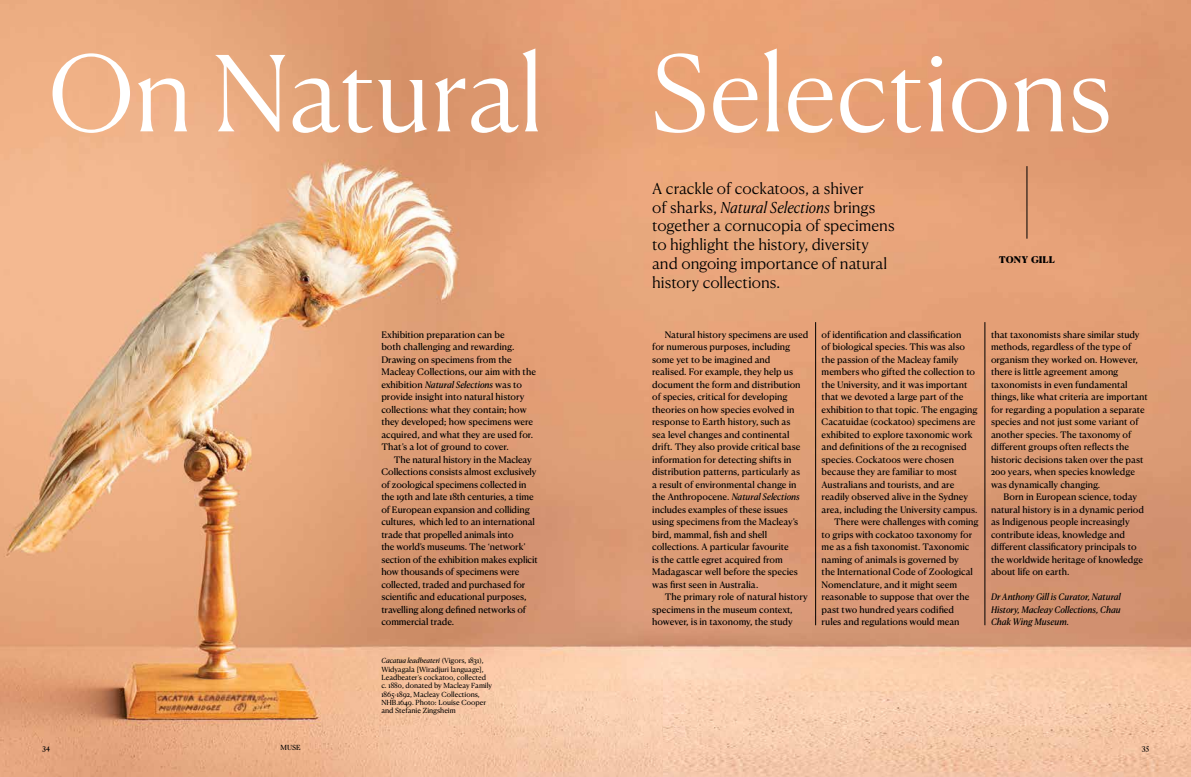
<style>
.page{position:relative;width:1191px;height:777px;background:#fff}
.page>*{position:absolute;margin:0;border:0;box-sizing:border-box;transform-origin:0 0}
.t1{font:300 104.4px "Canela Deck";letter-spacing:-.005em;color:#fff}
.t2{font:300 15px/18.8px "Canela Text";letter-spacing:-.005em;color:#000}
.t3{font:700 11px "Canela Text";color:#000}
.t4{font:9px/12.5px "Canela Text Regular No 2";letter-spacing:-.01em;color:#000}
.t5{font:italic 9px/12.5px "Canela Text Regular No 2";color:#000;text-align:justify}
.t6{font:7px/8.3px "Canela Text";letter-spacing:-.005em;color:#000}
.t7{font:7px "Canela Text Regular No 2";color:#000}
.s1{font-style:italic}
</style>
<div class="page">
<img style="left:0;top:0;width:663px;height:777px">
<img style="left:663px;top:0;width:528px;height:777px">
<hr style="left:1026px;top:166px;width:1px;height:73px;background:#000">
<hr style="left:815px;top:322px;width:1px;height:303px;background:#000">
<hr style="left:984px;top:322px;width:1px;height:303px;background:#000">
<h1 class="t1" style="left:49px;top:7px;width:496px">On Natural</h1>
<p class="t4" style="left:381px;top:327px;width:156px">Exhibition preparation can be<br>both challenging and rewarding.<br>Drawing on specimens from the Macleay Collections, our aim with the exhibition <span class="s1">Natural Selections</span> was to provide insight into natural history collections: what they contain; how they developed; how specimens were acquired, and what they are used for.<br>That’s a lot of ground to cover.</p>
<p class="t4" style="left:381px;top:452px;width:158px;text-indent:13px">The natural history in the Macleay Collections consists almost exclusively of zoological specimens collected in the 19th and late 18th centuries, a time of European expansion and colliding cultures, which led to an international trade that propelled animals into<br>the world’s museums. The ‘network’ section of the exhibition makes explicit how thousands of specimens were collected, traded and purchased for scientific and educational purposes, travelling along defined networks of commercial trade.</p>
<p class="t6" style="left:381px;top:655px;width:112px"><span class="s1">Cacatua leadbeateri</span> (Vigors, 1831), Widyagala [Wiradjuri language], Leadbeater's cockatoo, collected c. 1880, donated by Macleay Family 1865-1892, Macleay Collections, NHB.1649. Photo: Louise Cooper and Stefanie Zingsheim</p>
<h1 class="t1" style="left:650px;top:7px;width:463px">Selections</h1>
<h2 class="t2" style="left:652px;top:177px;width:244px">A crackle of cockatoos, a shiver<br>of sharks, <span class="s1">Natural Selections</span> brings together a cornucopia of specimens to highlight the history, diversity and ongoing importance of natural history collections.</h2>
<p class="t3" style="left:998px;top:248px;width:58px">Tony Gill</p>
<p class="t4" style="left:652px;top:327px;width:158px;text-indent:13px">Natural history specimens are used for numerous purposes, including some yet to be imagined and<br>realised. For example, they help us document the form and distribution of species, critical for developing theories on how species evolved in response to Earth history, such as<br>sea level changes and continental drift. They also provide critical base information for detecting shifts in distribution patterns, particularly as<br>a result of environmental change in the Anthropocene. <span class="s1">Natural Selections </span>includes examples of these issues using specimens from the Macleay’s bird, mammal, fish and shell collections. A particular favourite<br>is the cattle egret acquired from Madagascar well before the species was first seen in Australia.</p>
<p class="t4" style="left:652px;top:589px;width:157px;text-indent:13px">The primary role of natural history specimens in the museum context, however, is in taxonomy, the study</p>
<p class="t4" style="left:821px;top:327px;width:141px">of identification and classification</p>
<p class="t4" style="left:821px;top:339px;width:145px">of biological species. This was also</p>
<p class="t4" style="left:821px;top:352px;width:138px">the passion of the Macleay family</p>
<p class="t4" style="left:821px;top:364px;width:155px">members who gifted the collection to</p>
<p class="t4" style="left:821px;top:377px;width:147px">the University, and it was important</p>
<p class="t4" style="left:821px;top:389px;width:143px">that we devoted a large part of the</p>
<p class="t4" style="left:821px;top:402px;width:158px">exhibition to that topic. The engaging</p>
<p class="t4" style="left:821px;top:414px;width:155px">Cacatuidae (cockatoo) specimens are</p>
<p class="t4" style="left:821px;top:427px;width:153px">exhibited to explore taxonomic work</p>
<p class="t4" style="left:821px;top:439px;width:147px">and definitions of the 21 recognised</p>
<p class="t4" style="left:821px;top:452px;width:134px">species. Cockatoos were chosen</p>
<p class="t4" style="left:821px;top:464px;width:137px">because they are familiar to most</p>
<p class="t4" style="left:821px;top:477px;width:134px">Australians and tourists, and are</p>
<p class="t4" style="left:821px;top:489px;width:148px">readily observed alive in the Sydney</p>
<p class="t4" style="left:821px;top:502px;width:157px">area, including the University campus.</p>
<p class="t4" style="left:834px;top:514px;width:146px">There were challenges with coming</p>
<p class="t4" style="left:821px;top:527px;width:152px">to grips with cockatoo taxonomy for</p>
<p class="t4" style="left:821px;top:539px;width:149px">me as a fish taxonomist. Taxonomic</p>
<p class="t4" style="left:821px;top:552px;width:139px">naming of animals is governed by</p>
<p class="t4" style="left:821px;top:564px;width:153px">the International Code of Zoological</p>
<p class="t4" style="left:821px;top:577px;width:137px">Nomenclature, and it might seem</p>
<p class="t4" style="left:821px;top:589px;width:149px">reasonable to suppose that over the</p>
<p class="t4" style="left:821px;top:602px;width:134px">past two hundred years codified</p>
<p class="t4" style="left:821px;top:614px;width:139px">rules and regulations would mean</p>
<p class="t4" style="left:991px;top:327px;width:158px">that taxonomists share similar study methods, regardless of the type of organism they worked on. However, there is little agreement among taxonomists in even fundamental things, like what criteria are important for regarding a population a separate species and not just some variant of another species. The taxonomy of different groups often reflects the historic decisions taken over the past 200 years, when species knowledge was dynamically changing.</p>
<p class="t4" style="left:991px;top:489px;width:154px;text-indent:13px">Born in European science, today natural history is in a dynamic period as Indigenous people increasingly contribute ideas, knowledge and different classificatory principals to the worldwide heritage of knowledge about life on earth.</p>
<p class="t5" style="left:991px;top:590px;width:131px">Dr Anthony Gill is Curator, Natural History, Macleay Collections, Chau Chak Wing Museum.</p>
<p class="t7" style="left:43px;top:741px;width:9px">34</p>
<p class="t7" style="left:281px;top:741px;width:21px">MUSE</p>
<p class="t7" style="left:1142px;top:741px;width:9px">35</p>
</div>
